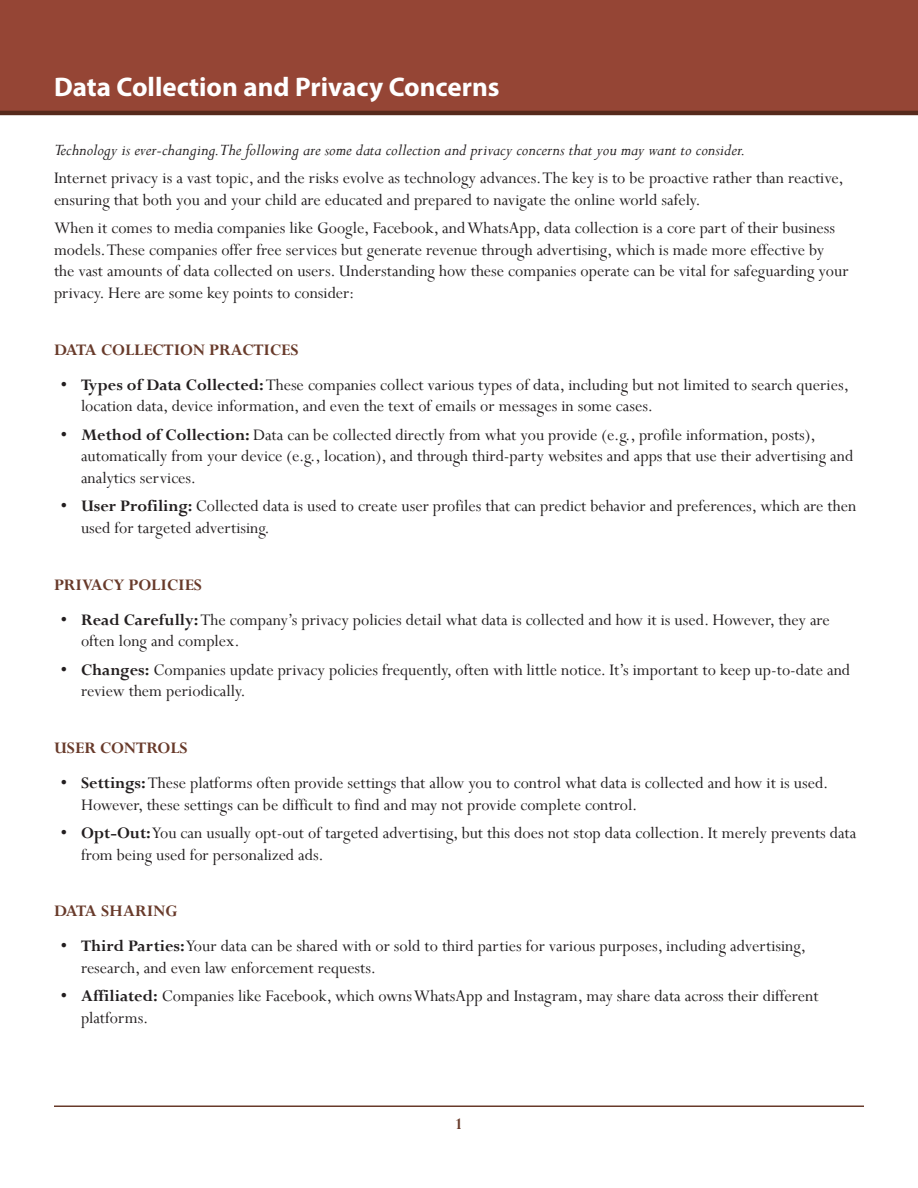
<style>
.page{position:relative;width:918px;height:1188px;background:#fff}
.page>*{position:absolute;margin:0;border:0;box-sizing:border-box;transform-origin:0 0}
.t1{font:700 27px "Myriad Pro";color:#fff}
.Endnote_Text{font:18px/21.6px "Perpetua";color:#231f20}
.Endnote_Text-2{font:italic 18px "Perpetua";color:#231f20}
.Headers__I__II__III{font:700 18px "Perpetua";color:#683a2a}
.s1{font-weight:700}
</style>
<div class="page">
<div style="left:0;top:0;width:918px;height:113px;background:#954535"></div>
<hr style="left:54px;top:1106px;width:810px;height:1px;background:#683a2a">
<hr style="left:0;top:111px;width:918px;height:4px;background:#562a1c">
<h1 class="t1" style="left:54px;top:69px;width:447px">Data Collection and Privacy Concerns</h1>
<p class="Endnote_Text-2" style="left:54px;top:138px;width:693px">Technology is ever-changing.The following are some data collection and privacy concerns that you may want to consider.</p>
<p class="Endnote_Text" style="left:54px;top:167px;width:791px">Internet privacy is a vast topic, and the risks evolve as technology advances. The key is to be proactive rather than reactive, ensuring that both you and your child are educated and prepared to navigate the online world safely.</p>
<p class="Endnote_Text" style="left:54px;top:217px;width:796px">When it comes to media companies like Google, Facebook, and WhatsApp, data collection is a core part of their business models. These companies offer free services but generate revenue through advertising, which is made more effective by the vast amounts of data collected on users. Understanding how these companies operate can be vital for safeguarding your privacy. Here are some key points to consider:</p>
<p class="Headers__I__II__III" style="left:54px;top:338px;width:246px">DATA COLLECTION PRACTICES</p>
<p class="Endnote_Text" style="left:81px;top:374px;width:769px;text-indent:-20px"><span class="s1">• Types of Data Collected:</span> These companies collect various types of data, including but not limited to search queries, location data, device information, and even the text of emails or messages in some cases.</p>
<p class="Endnote_Text" style="left:81px;top:423px;width:774px;text-indent:-20px"><span class="s1">• Method of Collection:</span> Data can be collected directly from what you provide (e.g., profile information, posts), automatically from your device (e.g., location), and through third-party websites and apps that use their advertising and analytics services.</p>
<p class="Endnote_Text" style="left:81px;top:495px;width:777px;text-indent:-20px"><span class="s1">• User Profiling:</span> Collected data is used to create user profiles that can predict behavior and preferences, which are then used for targeted advertising.</p>
<p class="Headers__I__II__III" style="left:54px;top:573px;width:150px">PRIVACY POLICIES</p>
<p class="Endnote_Text" style="left:81px;top:608px;width:750px;text-indent:-20px"><span class="s1">• Read Carefully:</span> The company’s privacy policies detail what data is collected and how it is used. However, they are often long and complex.</p>
<p class="Endnote_Text" style="left:81px;top:658px;width:771px;text-indent:-20px"><span class="s1">• Changes:</span> Companies update privacy policies frequently, often with little notice. It’s important to keep up-to-date and review them periodically.</p>
<p class="Headers__I__II__III" style="left:54px;top:736px;width:135px">USER CONTROLS</p>
<p class="Endnote_Text" style="left:81px;top:772px;width:749px;text-indent:-20px"><span class="s1">• Settings:</span> These platforms often provide settings that allow you to control what data is collected and how it is used.<br>However, these settings can be difficult to find and may not provide complete control.</p>
<p class="Endnote_Text" style="left:81px;top:822px;width:777px;text-indent:-20px"><span class="s1">• Opt-Out:</span> You can usually opt-out of targeted advertising, but this does not stop data collection. It merely prevents data from being used for personalized ads.</p>
<p class="Headers__I__II__III" style="left:54px;top:900px;width:125px">DATA SHARING</p>
<p class="Endnote_Text" style="left:81px;top:935px;width:727px;text-indent:-20px"><span class="s1">• Third Parties:</span> Your data can be shared with or sold to third parties for various purposes, including advertising, research, and even law enforcement requests.</p>
<p class="Endnote_Text" style="left:81px;top:985px;width:739px;text-indent:-20px"><span class="s1">• Affiliated:</span> Companies like Facebook, which owns WhatsApp and Instagram, may share data across their different platforms.</p>
<p class="Headers__I__II__III" style="left:455px;top:1112px;width:10px">1</p>
</div>
